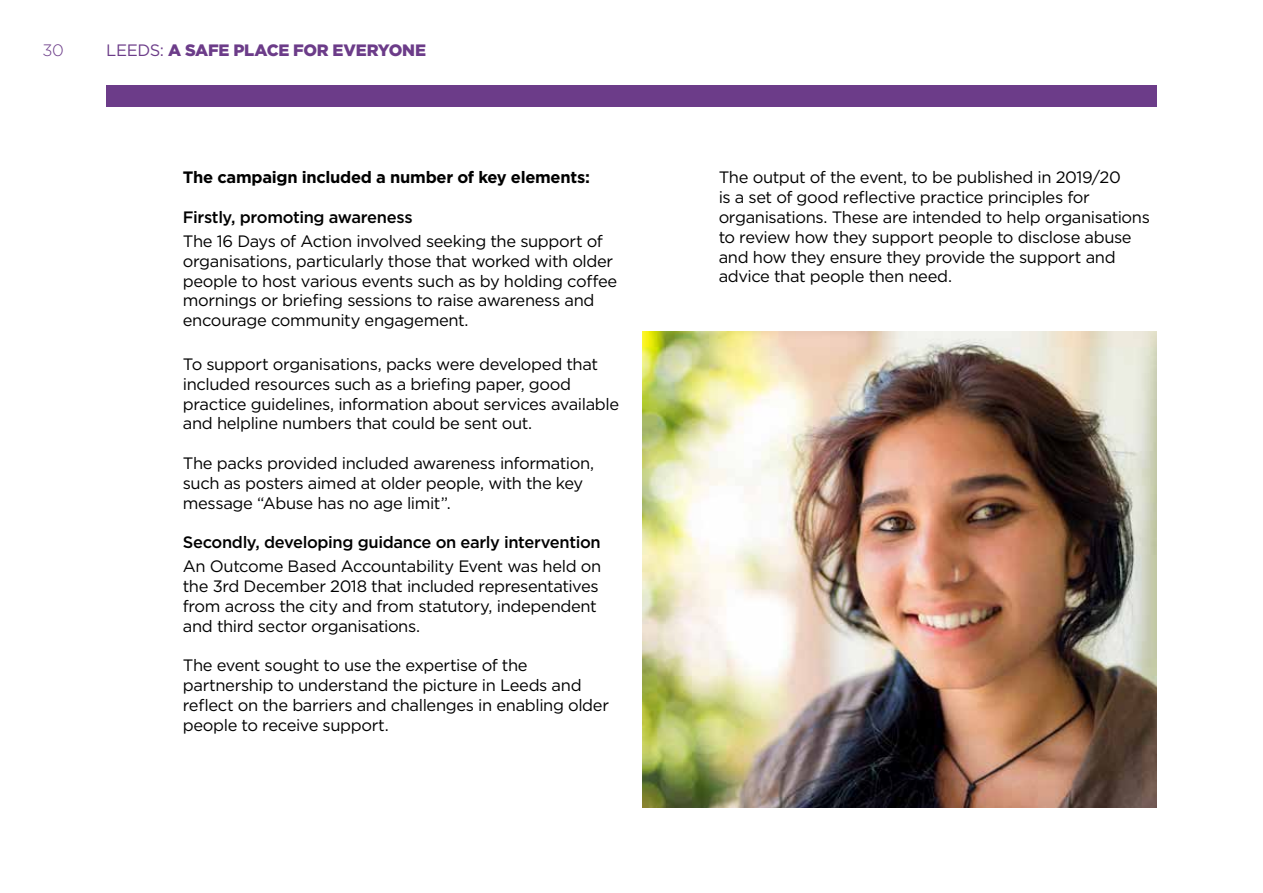
<style>
.page{position:relative;width:1263px;height:893px;background:#fff}
.page>*{position:absolute;margin:0;border:0;box-sizing:border-box;transform-origin:0 0}
.t1{font:16.5px/19.8px "Gotham";letter-spacing:-.025em;color:#000}
.t2{font:500 16.5px "Gotham";letter-spacing:-.02em;color:#000}
.t3{font:700 16.5px "Gotham";letter-spacing:-.02em;color:#000}
.t4{font:900 16.5px "Gotham";letter-spacing:-.015em;color:#6c3c89}
.t5{font:300 16.5px "Gotham";color:#6c3c89}
.s1{font-weight:400}
</style>
<div class="page">
<div style="left:106px;top:85px;width:1051px;height:21px;background:#6c3c89"></div>
<img style="left:642px;top:332px;width:515px;height:476px">
<p class="t5" style="left:42px;top:39px;width:23px">30</p>
<p class="t4" style="left:106px;top:39px;width:321px"><span class="s1">LEEDS:</span> A SAFE PLACE FOR EVERYONE</p>
<p class="t3" style="left:183px;top:166px;width:409px">The campaign included a number of key elements:</p>
<p class="t2" style="left:183px;top:206px;width:231px">Firstly, promoting awareness</p>
<p class="t1" style="left:183px;top:231px;width:436px">The 16 Days of Action involved seeking the support of organisations, particularly those that worked with older people to host various events such as by holding coffee mornings or briefing sessions to raise awareness and encourage community engagement.</p>
<p class="t1" style="left:183px;top:354px;width:438px">To support organisations, packs were developed that included resources such as a briefing paper, good practice guidelines, information about services available and helpline numbers that could be sent out.</p>
<p class="t1" style="left:183px;top:453px;width:413px">The packs provided included awareness information, such as posters aimed at older people, with the key message “Abuse has no age limit”.</p>
<p class="t2" style="left:183px;top:532px;width:419px">Secondly, developing guidance on early intervention</p>
<p class="t1" style="left:183px;top:556px;width:420px">An Outcome Based Accountability Event was held on the 3rd December 2018 that included representatives from across the city and from statutory, independent and third sector organisations.</p>
<p class="t1" style="left:183px;top:655px;width:428px">The event sought to use the expertise of the partnership to understand the picture in Leeds and reflect on the barriers and challenges in enabling older people to receive support.</p>
<p class="t1" style="left:719px;top:167px;width:433px">The output of the event, to be published in 2019/20<br>is a set of good reflective practice principles for organisations. These are intended to help organisations to review how they support people to disclose abuse and how they ensure they provide the support and advice that people then need.</p>
</div>
